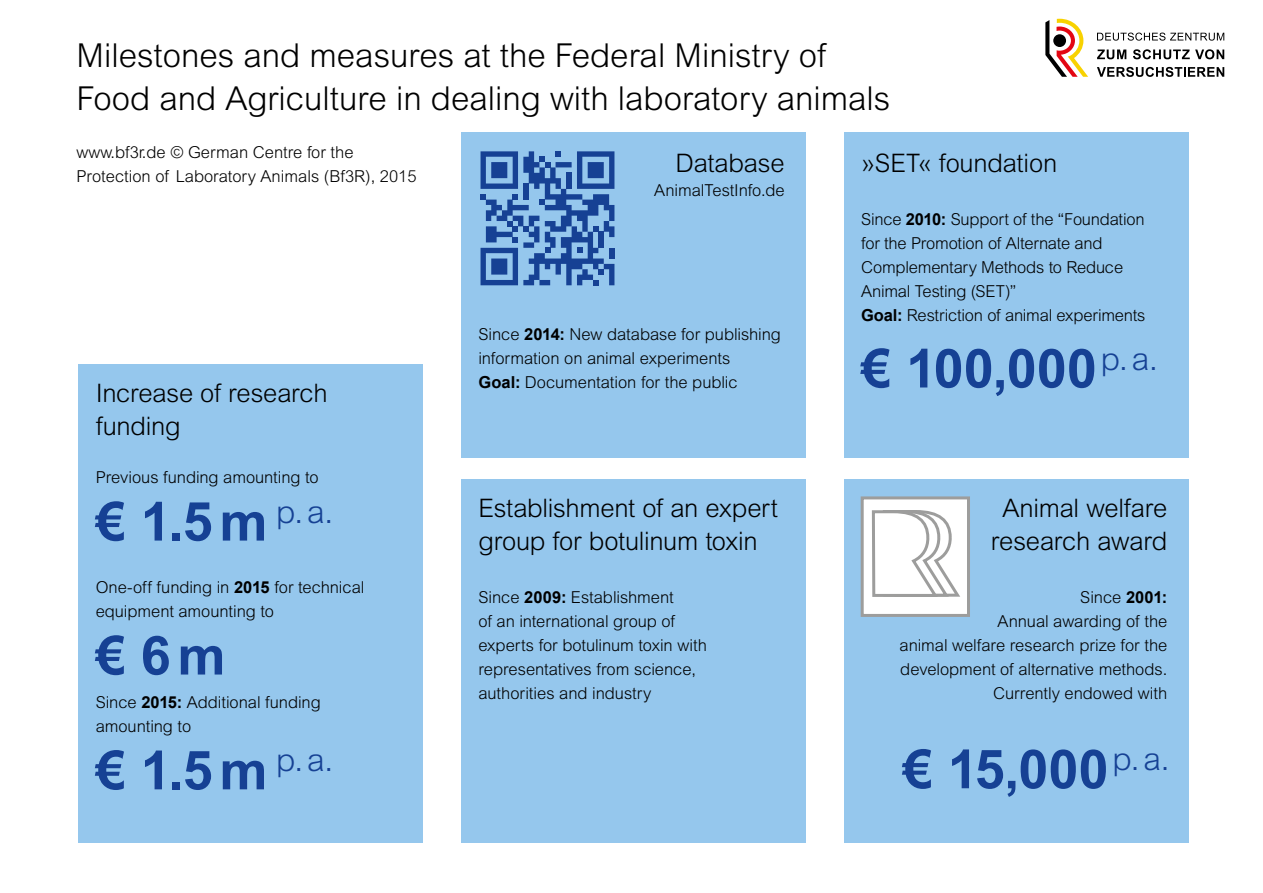
<style>
.page{position:relative;width:1263px;height:893px;background:#fff}
.page>*{position:absolute;margin:0;border:0;box-sizing:border-box;transform-origin:0 0}
.t1{font:700 54px "Arial";color:#164194}
.t2{font:300 33px/43px "Arial MT Std";color:#000}
.t3{font:300 25.5px/33.5px "Arial MT Std";letter-spacing:-.01em;color:#000}
.t4{font:300 16.5px/24px "Arial MT Std";letter-spacing:-.005em;color:#000}
.s1{font-family:"Arial";font-weight:700}
</style>
<div class="page">
<svg style="left:1097px;top:50px;width:29px;height:9px"></svg>
<svg style="left:1133px;top:49px;width:91px;height:10px"></svg>
<svg style="left:1097px;top:67px;width:127px;height:10px"></svg>
<svg style="left:1097px;top:33px;width:127px;height:8px"></svg>
<svg style="left:1045px;top:19px;width:43px;height:58px"></svg>
<div style="left:844px;top:132px;width:344px;height:325px;background:#95c7ed"></div>
<div style="left:461px;top:132px;width:345px;height:325px;background:#95c7ed"></div>
<div style="left:844px;top:479px;width:344px;height:363px;background:#95c7ed"></div>
<div style="left:461px;top:479px;width:345px;height:363px;background:#95c7ed"></div>
<div style="left:79px;top:364px;width:344px;height:478px;background:#95c7ed"></div>
<svg style="left:480px;top:151px;width:134px;height:134px"></svg>
<div style="left:609px;top:248px;width:5px;height:11px;background:#164194"></div>
<div style="left:862px;top:498px;width:106px;height:117px;background:#fff"></div>
<div style="left:861px;top:496px;width:109px;height:121px;border:3px solid #9d9d9c"></div>
<svg style="left:871px;top:510px;width:89px;height:87px"></svg>
<h2 class="t2" style="left:77px;top:34px;width:815px">Milestones and measures at the Federal Ministry of<br>Food and Agriculture in dealing with laboratory animals</h2>
<p class="t4" style="left:77px;top:140px;width:341px">www.bf3r.de © German Centre for the<br>Protection of Laboratory Animals (Bf3R), 2015</p>
<h3 class="t3" style="left:861px;top:146px;width:198px">»SET« foundation</h3>
<h3 class="t3" style="left:675px;top:146px;width:111px">Database</h3>
<p class="t4" style="left:654px;top:178px;width:132px">AnimalTestInfo.de</p>
<h3 class="t3" style="left:96px;top:376px;width:233px">Increase of research funding</h3>
<p class="t4" style="left:96px;top:465px;width:225px">Previous funding amounting to</p>
<h1 class="t1" style="left:96px;top:486px;width:239px">€ 1.5m <sup>p.a.</sup></h1>
<p class="t4" style="left:96px;top:575px;width:270px">One-off funding in <span class="s1">2015</span> for technical equipment amounting to</p>
<h1 class="t1" style="left:96px;top:620px;width:131px">€ 6m</h1>
<p class="t4" style="left:96px;top:690px;width:227px">Since <span class="s1">2015:</span> Additional funding amounting to</p>
<h1 class="t1" style="left:96px;top:734px;width:239px">€ 1.5m <sup>p.a.</sup></h1>
<p class="t4" style="left:478px;top:322px;width:304px">Since <span class="s1">2014:</span> New database for publishing information on animal experiments<br><span class="s1">Goal:</span> Documentation for the public</p>
<h3 class="t3" style="left:478px;top:491px;width:301px">Establishment of an expert group for botulinum toxin</h3>
<p class="t4" style="left:478px;top:585px;width:230px">Since <span class="s1">2009:</span> Establishment<br>of an international group of experts for botulinum toxin with representatives from science, authorities and industry</p>
<p class="t4" style="left:861px;top:207px;width:286px">Since <span class="s1">2010:</span> Support of the “Foundation for the Promotion of Alternate and Complementary Methods to Reduce Animal Testing (SET)”<br><span class="s1">Goal:</span> Restriction of animal experiments</p>
<h1 class="t1" style="left:861px;top:332px;width:298px">€ 100,000<sup>p.a.</sup></h1>
<h3 class="t3" style="left:991px;top:491px;width:178px;text-align:center">Animal welfare research award</h3>
<p class="t4" style="left:899px;top:585px;width:269px;text-align:right">Since <span class="s1">2001:<br></span>Annual awarding of the<br>animal welfare research prize for the development of alternative methods.<br>Currently endowed with</p>
<h1 class="t1" style="left:903px;top:733px;width:268px">€ 15,000<sup>p.a.</sup></h1>
</div>
